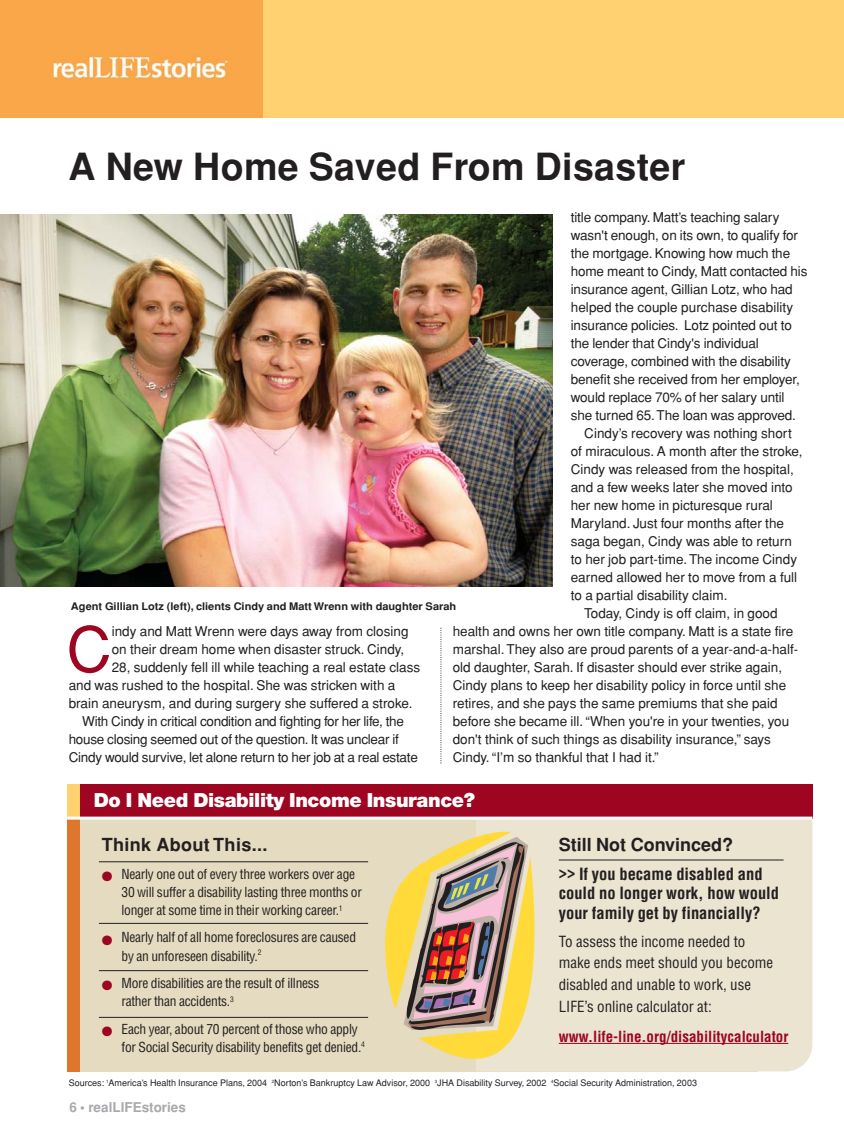
<style>
.page{position:relative;width:844px;height:1145px;background:#fff}
.page>*{position:absolute;margin:0;border:0;box-sizing:border-box;transform-origin:0 0}
.t1{font:62.85px "Helvetica";color:#9d0520}
.t2{font:700 37.5px "Helvetica";letter-spacing:.01em;color:#231f20}
.t3{font:900 19.5px "Helvetica Neue";letter-spacing:-.02em;color:#fff}
.t4{font:700 18px "Helvetica";color:#231f20}
.t5{font:700 18px "Helvetica";letter-spacing:.02em;color:#231f20}
.t6{font:700 condensed 16.5px/19.5px "Helvetica";color:#231f20}
.t7{font:condensed 15px/21.8px "Helvetica";color:#231f20}
.t8{font:700 condensed 15px "Helvetica";color:#9d0520}
.t9{font:13.5px "Helvetica";color:#231f20}
.t10{font:condensed 13.5px/18.3px "Helvetica";letter-spacing:-.02em;color:#231f20}
.t11{font:13.5px "Helvetica";letter-spacing:-.02em;color:#231f20}
.t12{font:700 13.5px "Helvetica";color:#a7a9ac}
.t13{font:700 10.5px "Helvetica";color:#231f20;scale:1.05 1}
.t14{font:9px "Helvetica";color:#231f20}
.s1{color:#9d0520}
</style>
<div class="page">
<div style="left:260px;top:0;width:583px;height:118px;background:#ffd171"></div>
<div style="left:0;top:0;width:263px;height:118px;background:#faa74a"></div>
<img style="left:51px;top:55px;width:177px;height:24px">
<div style="left:69px;top:818px;width:688px;height:253px;background:#e4dbc0"></div>
<div style="left:454px;top:785px;width:358px;height:286px;background:#ebe4d1;border-radius:27px"></div>
<div style="left:67px;top:784px;width:745px;height:34px;background:#9d0520"></div>
<div style="left:67px;top:818px;width:13px;height:253px;background:#de762d"></div>
<div style="left:67px;top:784px;width:13px;height:34px;background:#ffd171"></div>
<hr style="left:558px;top:1043px;width:30px;height:1px;background:#9d0520">
<hr style="left:588px;top:1043px;width:71px;height:1px;background:#9d0520">
<hr style="left:659px;top:1043px;width:129px;height:1px;background:#9d0520">
<hr style="left:558px;top:860px;width:225px;height:1px;background:#231f20">
<img style="left:0;top:215px;width:552px;height:371px">
<svg style="left:440px;top:628px;width:1px;height:135px"></svg>
<div style="left:380px;top:818px;width:95px;height:253px;background:#e4dbc0"></div>
<svg style="left:385px;top:825px;width:150px;height:238px"></svg>
<hr style="left:67px;top:817px;width:745px;height:3px;background:#fff">
<div style="left:524px;top:1042px;width:19px;height:22px;background:#ebe4d1;border-radius:10px"></div>
<hr style="left:99px;top:861px;width:269px;height:1px;background:#231f20">
<hr style="left:99px;top:923px;width:269px;height:1px;background:#231f20">
<hr style="left:99px;top:970px;width:269px;height:1px;background:#231f20">
<hr style="left:99px;top:1017px;width:269px;height:1px;background:#231f20">
<h2 class="t2" style="left:69px;top:153px;width:618px">A New Home Saved From Disaster</h2>
<p class="t9" style="left:570px;top:212px;width:210px">title company. Matt’s teaching salary</p>
<p class="t9" style="left:570px;top:230px;width:229px">wasn't enough, on its own, to qualify for</p>
<p class="t9" style="left:570px;top:248px;width:221px">the mortgage. Knowing how much the</p>
<p class="t9" style="left:570px;top:266px;width:238px">home meant to Cindy, Matt contacted his</p>
<p class="t9" style="left:570px;top:284px;width:223px">insurance agent, Gillian Lotz, who had</p>
<p class="t9" style="left:570px;top:302px;width:224px">helped the couple purchase disability</p>
<p class="t9" style="left:570px;top:320px;width:222px">insurance policies. Lotz pointed out to</p>
<p class="t9" style="left:570px;top:338px;width:189px">the lender that Cindy's individual</p>
<p class="t9" style="left:570px;top:356px;width:221px">coverage, combined with the disability</p>
<p class="t9" style="left:570px;top:374px;width:231px">benefit she received from her employer,</p>
<p class="t9" style="left:570px;top:392px;width:215px">would replace 70% of her salary until</p>
<p class="t9" style="left:570px;top:410px;width:227px">she turned 65.The loan was approved.</p>
<p class="t9" style="left:584px;top:428px;width:209px">Cindy’s recovery was nothing short</p>
<p class="t9" style="left:570px;top:446px;width:233px">of miraculous. A month after the stroke,</p>
<p class="t9" style="left:570px;top:464px;width:224px">Cindy was released from the hospital,</p>
<p class="t9" style="left:570px;top:482px;width:223px">and a few weeks later she moved into</p>
<p class="t9" style="left:570px;top:500px;width:203px">her new home in picturesque rural</p>
<p class="t9" style="left:570px;top:518px;width:215px">Maryland. Just four months after the</p>
<p class="t9" style="left:570px;top:536px;width:223px">saga began, Cindy was able to return</p>
<p class="t9" style="left:570px;top:554px;width:228px">to her job part-time. The income Cindy</p>
<p class="t9" style="left:570px;top:572px;width:228px">earned allowed her to move from a full</p>
<p class="t9" style="left:570px;top:590px;width:158px">to a partial disability claim.</p>
<p class="t9" style="left:584px;top:608px;width:195px">Today, Cindy is off claim, in good</p>
<p class="t9" style="left:452px;top:626px;width:342px">health and owns her own title company. Matt is a state fire</p>
<p class="t9" style="left:452px;top:644px;width:347px">marshal. They also are proud parents of a year-and-a-half-</p>
<p class="t9" style="left:452px;top:662px;width:331px">old daughter, Sarah. If disaster should ever strike again,</p>
<p class="t9" style="left:452px;top:680px;width:335px">Cindy plans to keep her disability policy in force until she</p>
<p class="t9" style="left:452px;top:698px;width:326px">retires, and she pays the same premiums that she paid</p>
<p class="t9" style="left:452px;top:716px;width:338px">before she became ill. “When you're in your twenties, you</p>
<p class="t9" style="left:452px;top:734px;width:320px">don't think of such things as disability insurance,” says</p>
<p class="t9" style="left:452px;top:752px;width:207px">Cindy. “I’m so thankful that I had it.”</p>
<p class="t13" style="left:71px;top:602px;width:368px">Agent Gillian Lotz (left), clients Cindy and Matt Wrenn with daughter Sarah</p>
<h1 class="t1" style="left:66px;top:627px;width:47px">C</h1>
<p class="t9" style="left:112px;top:626px;width:298px">indy and Matt Wrenn were days away from closing</p>
<p class="t9" style="left:112px;top:644px;width:294px">on their dream home when disaster struck. Cindy,</p>
<p class="t9" style="left:112px;top:662px;width:310px">28, suddenly fell ill while teaching a real estate class</p>
<p class="t9" style="left:69px;top:680px;width:328px">and was rushed to the hospital. She was stricken with a</p>
<p class="t9" style="left:69px;top:698px;width:345px">brain aneurysm, and during surgery she suffered a stroke.</p>
<p class="t11" style="left:82px;top:716px;width:323px">With Cindy in critical condition and fighting for her life, the</p>
<p class="t11" style="left:69px;top:734px;width:331px">house closing seemed out of the question. It was unclear if</p>
<p class="t11" style="left:69px;top:752px;width:350px">Cindy would survive, let alone return to her job at a real estate</p>
<h3 class="t3" style="left:94px;top:793px;width:382px">Do I Need Disability Income Insurance?</h3>
<h3 class="t5" style="left:102px;top:838px;width:167px">Think About This...</h3>
<p class="t10" style="left:121px;top:866px;width:242px;text-indent:-20px"><span class="s1">●</span> Nearly one out of every three workers over age<br>30 will suffer a disability lasting three months or longer at some time in their working career.<sup>1</sup></p>
<p class="t10" style="left:121px;top:929px;width:236px;text-indent:-20px"><span class="s1">●</span> Nearly half of all home foreclosures are caused by an unforeseen disability.<sup>2</sup></p>
<p class="t10" style="left:121px;top:975px;width:199px;text-indent:-20px"><span class="s1">●</span> More disabilities are the result of illness rather than accidents.<sup>3</sup></p>
<p class="t10" style="left:121px;top:1021px;width:245px;text-indent:-20px"><span class="s1">●</span> Each year, about 70 percent of those who apply for Social Security disability benefits get denied.<sup>4</sup></p>
<h3 class="t4" style="left:558px;top:838px;width:176px">Still Not Convinced?</h3>
<p class="t6" style="left:558px;top:865px;width:222px">&gt;&gt; If you became disabled and could no longer work, how would your family get by financially?</p>
<p class="t7" style="left:558px;top:932px;width:216px">To assess the income needed to make ends meet should you become disabled and unable to work, use<br>LIFE’s online calculator at:</p>
<p class="t8" style="left:558px;top:1031px;width:231px">www.life-line.org/disabilitycalculator</p>
<p class="t14" style="left:69px;top:1080px;width:629px">Sources: <sup>1</sup>America’s Health Insurance Plans, 2004 <sup>2</sup>Norton’s Bankruptcy Law Advisor, 2000 <sup>3</sup>JHA Disability Survey, 2002 <sup>4</sup>Social Security Administration, 2003</p>
<p class="t12" style="left:69px;top:1103px;width:118px">6 • realLIFEstories</p>
</div>
